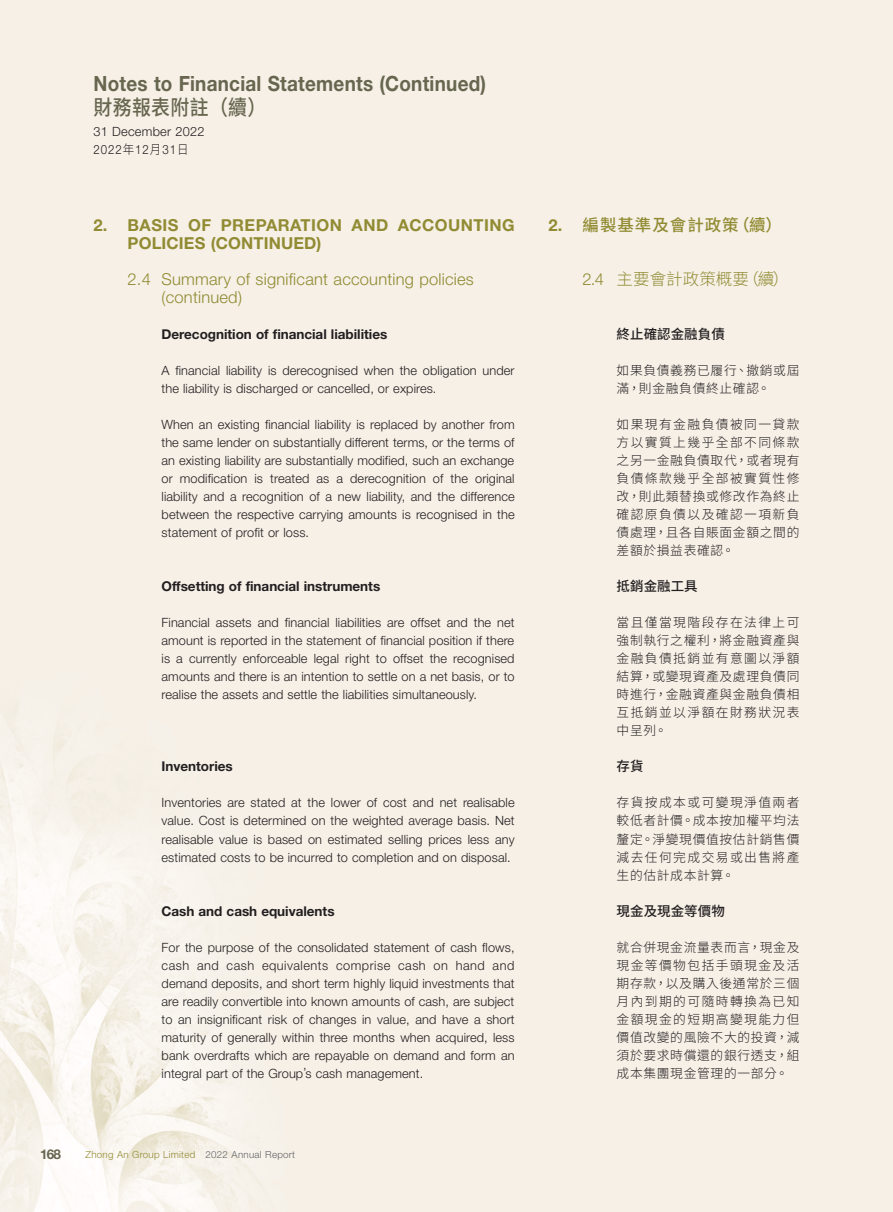
<style>
.page{position:relative;width:893px;height:1212px;background:#fff}
.page>*{position:absolute;margin:0;border:0;box-sizing:border-box;transform-origin:0 0}
.t1{font:700 21px "Helvetica Neue LT Std";letter-spacing:.015em;color:#67664f;scale:.9 1}
.t2{font:500 21px "Source Han Sans TC";letter-spacing:.02em;color:#67664f;scale:.9 1}
.Heading_1{font:700 16.5px/18px "Helvetica Neue LT Std";letter-spacing:.025em;color:#918b33}
.Heading_2{font:300 16.5px/18px "Helvetica Neue LT Std";letter-spacing:.015em;color:#918b33}
.C_Heading_1{font:500 16.5px "Source Han Sans TC";letter-spacing:.06em;color:#918b33}
.C_Heading_2{font:300 16.5px "Source Han Sans TC";letter-spacing:.005em;color:#918b33}
.Heading_3{font:700 13.5px "Helvetica Neue LT Std";color:#231f20}
.C_Heading_3{font:500 13.5px "Source Han Sans TC";letter-spacing:.005em;color:#231f20}
.t3{font:700 13.5px "Helvetica Neue LT Std";color:#67664f}
.Body_Text{font:300 12.75px/18px "Helvetica Neue LT Std";letter-spacing:.01em;color:#231f20;text-align:justify}
.C_Body_Text{font:300 12.75px/18px "Source Han Sans TC";letter-spacing:.055em;color:#231f20;text-align:justify}
.t4{font:300 9.75px "Helvetica Neue LT Std";letter-spacing:.03em;color:#918b33}
.s1{font-family:"Source Han Sans TC"}
.s2{color:#636366}
.s3{font-family:"Helvetica Neue LT Std";font-weight:700}
.s4{font-family:"Helvetica Neue LT Std"}
</style>
<div class="page">
<h1 class="t1" style="left:94px;top:71px;width:438px">Notes to Financial Statements (Continued)</h1>
<h1 class="t2" style="left:94px;top:96px;width:194px">財務報表附註（續）</h1>
<p class="Body_Text" style="left:94px;top:123px;width:112px;line-height:17.2px">31 December 2022<br>2022<span class="s1">年</span>12<span class="s1">月</span>31<span class="s1">日</span></p>
<p class="Heading_1" style="left:128px;top:216px;width:389px;text-indent:-34px">2. BASIS OF PREPARATION AND ACCOUNTING<br>POLICIES (CONTINUED)</p>
<p class="Heading_2" style="left:162px;top:270px;width:314px;text-indent:-34px">2.4 Summary of significant accounting policies (continued)</p>
<p class="Heading_3" style="left:162px;top:326px;width:227px">Derecognition of financial liabilities</p>
<p class="Body_Text" style="left:162px;top:362px;width:355px">A financial liability is derecognised when the obligation under the liability is discharged or cancelled, or expires.</p>
<p class="Body_Text" style="left:162px;top:416px;width:355px">When an existing financial liability is replaced by another from the same lender on substantially different terms, or the terms of an existing liability are substantially modified, such an exchange or modification is treated as a derecognition of the original liability and a recognition of a new liability, and the difference between the respective carrying amounts is recognised in the statement of profit or loss.</p>
<p class="Heading_3" style="left:162px;top:578px;width:220px">Offsetting of financial instruments</p>
<p class="Body_Text" style="left:162px;top:614px;width:355px">Financial assets and financial liabilities are offset and the net amount is reported in the statement of financial position if there is a currently enforceable legal right to offset the recognised amounts and there is an intention to settle on a net basis, or to realise the assets and settle the liabilities simultaneously.</p>
<p class="Heading_3" style="left:162px;top:758px;width:73px">Inventories</p>
<p class="Body_Text" style="left:162px;top:794px;width:355px">Inventories are stated at the lower of cost and net realisable value. Cost is determined on the weighted average basis. Net realisable value is based on estimated selling prices less any estimated costs to be incurred to completion and on disposal.</p>
<p class="Heading_3" style="left:162px;top:902px;width:175px">Cash and cash equivalents</p>
<p class="Body_Text" style="left:162px;top:938px;width:355px">For the purpose of the consolidated statement of cash flows, cash and cash equivalents comprise cash on hand and demand deposits, and short term highly liquid investments that are readily convertible into known amounts of cash, are subject to an insignificant risk of changes in value, and have a short maturity of generally within three months when acquired, less bank overdrafts which are repayable on demand and form an integral part of the Group’s cash management.</p>
<p class="t3" style="left:40px;top:1146px;width:22px">168</p>
<p class="t4" style="left:85px;top:1149px;width:211px">Zhong An Group Limited <span class="s2">2022 Annual Report</span></p>
<p class="C_Heading_1" style="left:549px;top:216px;width:235px"><span class="s3">2.</span> 編製基準及會計政策（續）</p>
<p class="C_Heading_2" style="left:583px;top:270px;width:208px"><span class="s4">2.4</span> 主要會計政策概要（續）</p>
<p class="C_Heading_3" style="left:617px;top:327px;width:110px">終止確認金融負債</p>
<p class="C_Body_Text" style="left:617px;top:362px;width:184px">如果負債義務已履行、撤銷或屆滿，則金融負債終止確認。</p>
<p class="C_Body_Text" style="left:617px;top:416px;width:184px">如果現有金融負債被同一貸款方以實質上幾乎全部不同條款之另一金融負債取代，或者現有負債條款幾乎全部被實質性修改，則此類替換或修改作為終止確認原負債以及確認一項新負債處理，且各自賬面金額之間的差額於損益表確認。　</p>
<p class="C_Heading_3" style="left:617px;top:579px;width:83px">抵銷金融工具</p>
<p class="C_Body_Text" style="left:617px;top:614px;width:184px">當且僅當現階段存在法律上可強制執行之權利，將金融資產與金融負債抵銷並有意圖以淨額結算，或變現資產及處理負債同時進行，金融資產與金融負債相互抵銷並以淨額在財務狀況表中呈列。</p>
<p class="C_Heading_3" style="left:617px;top:759px;width:29px">存貨</p>
<p class="C_Body_Text" style="left:617px;top:794px;width:184px">存貨按成本或可變現淨值兩者較低者計價。成本按加權平均法釐定。淨變現價值按估計銷售價減去任何完成交易或出售將產生的估計成本計算。</p>
<p class="C_Heading_3" style="left:617px;top:903px;width:110px">現金及現金等價物</p>
<p class="C_Body_Text" style="left:617px;top:938px;width:184px">就合併現金流量表而言，現金及現金等價物包括手頭現金及活期存款，以及購入後通常於三個月內到期的可隨時轉換為已知金額現金的短期高變現能力但價值改變的風險不大的投資，減須於要求時償還的銀行透支，組成本集團現金管理的一部分。</p>
</div>
